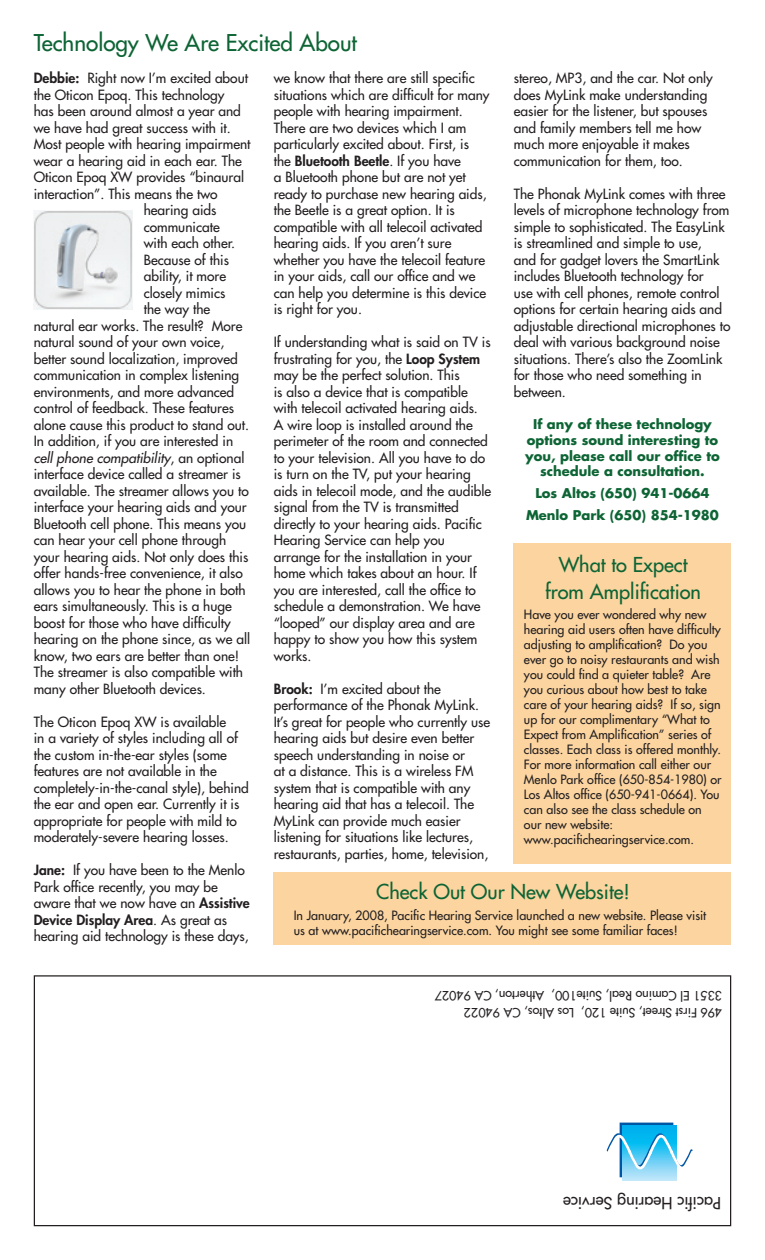
<style>
.page{position:relative;width:765px;height:1260px;background:#fff}
.page>*{position:absolute;margin:0;border:0;box-sizing:border-box;transform-origin:0 0}
.t1{font:22.5px "Futura";color:#0d6434}
.t2{font:20px/27px "Futura";color:#0d6434;text-align:center}
.t3{font:16.25px "Futura";color:#231f20}
.t4{font:13.75px/16.5px "Futura";color:#231f20}
.t5{font:italic 13.75px "Futura";color:#231f20}
.t6{font:700 13.12px/15.8px "Futura";color:#0d6434;text-align:center}
.t7{font:12.5px/15px "Futura";color:#231f20}
.s1{font-weight:800}
.s2{font-style:normal}
</style>
<div class="page">
<div style="left:514px;top:543px;width:217px;height:320px;background:#fbd4a0"></div>
<div style="left:34px;top:975px;width:697px;height:251px;border:1px solid #231f20"></div>
<svg style="left:622px;top:1125px;width:49px;height:50px"></svg>
<div style="left:620px;top:1123px;width:53px;height:54px;border:1px solid #0155a5"></div>
<svg style="left:623px;top:1126px;width:54px;height:54px"></svg>
<svg style="left:607px;top:1132px;width:86px;height:39px"></svg>
<div style="left:274px;top:872px;width:457px;height:73px;background:#fbd4a0"></div>
<img style="left:34px;top:211px;width:98px;height:98px">
<h1 class="t1" style="left:34px;top:29px;width:325px">Technology We Are Excited About</h1>
<p class="t4" style="left:274px;top:70px;width:217px">we know that there are still specific situations which are difficult for many people with hearing impairment.<br>There are two devices which I am particularly excited about. First, is the <span class="s1">Bluetooth Beetle</span>. If you have<br>a Bluetooth phone but are not yet ready to purchase new hearing aids, the Beetle is a great option. It is compatible with all telecoil activated hearing aids. If you aren’t sure whether you have the telecoil feature in your aids, call our office and we can help you determine is this device is right for you.</p>
<p class="t4" style="left:274px;top:334px;width:219px">If understanding what is said on TV is frustrating for you, the <span class="s1">Loop System </span>may be the perfect solution. This<br>is also a device that is compatible with telecoil activated hearing aids.<br>A wire loop is installed around the perimeter of the room and connected to your television. All you have to do is turn on the TV, put your hearing aids in telecoil mode, and the audible signal from the TV is transmitted directly to your hearing aids. Pacific Hearing Service can help you arrange for the installation in your home which takes about an hour. If you are interested, call the office to schedule a demonstration. We have “looped” our display area and are happy to show you how this system works.</p>
<p class="t4" style="left:274px;top:681px;width:218px"><span class="s1">Brook:</span> I’m excited about the performance of the Phonak MyLink.<br>It’s great for people who currently use hearing aids but desire even better speech understanding in noise or<br>at a distance. This is a wireless FM system that is compatible with any hearing aid that has a telecoil. The MyLink can provide much easier listening for situations like lectures, restaurants, parties, home, television,</p>
<p class="t4" style="left:514px;top:70px;width:201px">stereo, MP3, and the car. Not only does MyLink make understanding easier for the listener, but spouses and family members tell me how much more enjoyable it makes communication for them, too.</p>
<p class="t4" style="left:514px;top:186px;width:218px">The Phonak MyLink comes with three levels of microphone technology from simple to sophisticated. The EasyLink is streamlined and simple to use,<br>and for gadget lovers the SmartLink includes Bluetooth technology for<br>use with cell phones, remote control options for certain hearing aids and adjustable directional microphones to deal with various background noise situations. There’s also the ZoomLink for those who need something in between.</p>
<p class="t6" style="left:525px;top:416px;width:196px">If any of these technology options sound interesting to you, please call our office to schedule a consultation.</p>
<p class="t6" style="left:526px;top:482px;width:194px;line-height:22.1px">Los Altos (650) 941-0664<br>Menlo Park (650) 854-1980</p>
<p class="t4" style="left:34px;top:70px;width:216px"><span class="s1">Debbie:</span> Right now I’m excited about</p>
<p class="t4" style="left:34px;top:87px;width:192px">the Oticon Epoq. This technology</p>
<p class="t4" style="left:34px;top:103px;width:209px">has been around almost a year and</p>
<p class="t4" style="left:34px;top:120px;width:199px">we have had great success with it.</p>
<p class="t4" style="left:34px;top:136px;width:218px">Most people with hearing impairment</p>
<p class="t4" style="left:34px;top:153px;width:210px">wear a hearing aid in each ear. The</p>
<p class="t4" style="left:34px;top:169px;width:212px">Oticon Epoq XW provides “binaural</p>
<p class="t4" style="left:34px;top:186px;width:185px">interaction”. This means the two</p>
<p class="t4" style="left:144px;top:202px;width:74px">hearing aids</p>
<p class="t4" style="left:144px;top:219px;width:78px">communicate</p>
<p class="t4" style="left:144px;top:235px;width:93px">with each other.</p>
<p class="t4" style="left:144px;top:252px;width:87px">Because of this</p>
<p class="t4" style="left:144px;top:268px;width:84px">ability, it more</p>
<p class="t4" style="left:144px;top:285px;width:83px">closely mimics</p>
<p class="t4" style="left:144px;top:301px;width:68px">the way the</p>
<p class="t4" style="left:34px;top:318px;width:210px">natural ear works. The result? More</p>
<p class="t4" style="left:34px;top:334px;width:192px">natural sound of your own voice,</p>
<p class="t4" style="left:34px;top:351px;width:205px">better sound localization, improved</p>
<p class="t4" style="left:34px;top:367px;width:207px">communication in complex listening</p>
<p class="t4" style="left:34px;top:384px;width:202px">environments, and more advanced</p>
<p class="t4" style="left:34px;top:400px;width:202px">control of feedback. These features</p>
<p class="t4" style="left:34px;top:417px;width:217px">alone cause this product to stand out.</p>
<p class="t4" style="left:34px;top:433px;width:201px">In addition, if you are interested in</p>
<p class="t5" style="left:34px;top:449px;width:212px">cell phone compatibility<span class="s2">, an optional</span></p>
<p class="t4" style="left:34px;top:466px;width:209px">interface device called a streamer is</p>
<p class="t4" style="left:34px;top:483px;width:217px">available. The streamer allows you to</p>
<p class="t4" style="left:34px;top:499px;width:214px">interface your hearing aids and your</p>
<p class="t4" style="left:34px;top:516px;width:214px">Bluetooth cell phone. This means you</p>
<p class="t4" style="left:34px;top:532px;width:194px">can hear your cell phone through</p>
<p class="t4" style="left:34px;top:549px;width:216px">your hearing aids. Not only does this</p>
<p class="t4" style="left:34px;top:565px;width:211px">offer hands-free convenience, it also</p>
<p class="t4" style="left:34px;top:582px;width:213px">allows you to hear the phone in both</p>
<p class="t4" style="left:34px;top:598px;width:200px">ears simultaneously. This is a huge</p>
<p class="t4" style="left:34px;top:615px;width:199px">boost for those who have difficulty</p>
<p class="t4" style="left:34px;top:631px;width:218px">hearing on the phone since, as we all</p>
<p class="t4" style="left:34px;top:648px;width:207px">know, two ears are better than one!</p>
<p class="t4" style="left:34px;top:664px;width:211px">The streamer is also compatible with</p>
<p class="t4" style="left:34px;top:681px;width:174px">many other Bluetooth devices.</p>
<p class="t4" style="left:34px;top:714px;width:217px">The Oticon Epoq XW is available<br>in a variety of styles including all of the custom in-the-ear styles (some features are not available in the completely-in-the-canal style), behind the ear and open ear. Currently it is appropriate for people with mild to moderately-severe hearing losses.</p>
<p class="t4" style="left:34px;top:862px;width:218px"><span class="s1">Jane:</span> If you have been to the Menlo Park office recently, you may be aware that we now have an <span class="s1">Assistive Device Display Area</span>. As great as hearing aid technology is these days,</p>
<h2 class="t2" style="left:545px;top:551px;width:157px">What to Expect from Amplification</h2>
<p class="t7" style="left:524px;top:607px;width:199px">Have you ever wondered why new hearing aid users often have difficulty adjusting to amplification? Do you ever go to noisy restaurants and wish you could find a quieter table? Are you curious about how best to take care of your hearing aids? If so, sign up for our complimentary “What to Expect from Amplification” series of classes. Each class is offered monthly.<br>For more information call either our Menlo Park office (650-854-1980) or Los Altos office (650-941-0664). You can also see the class schedule on our new website: www.pacifichearingservice.com.</p>
<h2 class="t2" style="left:376px;top:878px;width:255px">Check Out Our New Website!</h2>
<p class="t7" style="left:294px;top:908px;width:414px">In January, 2008, Pacific Hearing Service launched a new website. Please visit us at www.pacifichearingservice.com. You might see some familiar faces!</p>
<p class="t7" style="left:722px;top:1022px;width:289px;line-height:17.5px;rotate:-180deg">496 First Street, Suite 120, Los Altos, CA 94022<br>3351 El Camino Real, Suite100, Atherton, CA 94027</p>
<p class="t3" style="left:721px;top:1214px;width:159px;rotate:-180deg">Pacific Hearing Service</p>
</div>
